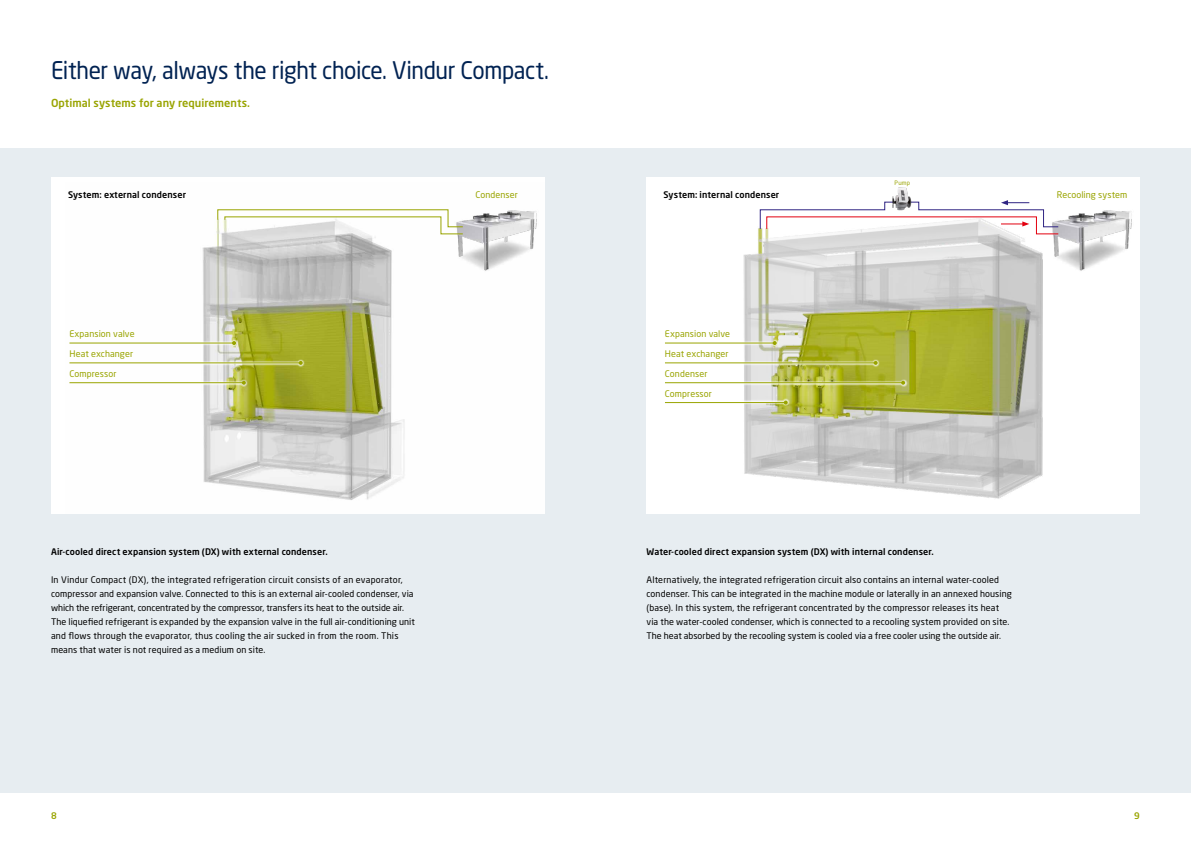
<style>
.page{position:relative;width:1191px;height:842px;background:#fff}
.page>*{position:absolute;margin:0;border:0;box-sizing:border-box;transform-origin:0 0}
.t1{font:24px "Neo Sans W1 G";letter-spacing:-.02em;color:#002252;scale:.94 1}
.t2{font:500 11px "Neo Sans W1 G";color:#99a400}
.t3{font:9px/14px "Neo Sans W1 G";letter-spacing:.01em;color:#000}
.t4{font:500 9px "Neo Sans W1 G";letter-spacing:.01em;color:#000}
.t5{font:9px "Neo Sans W1 G";letter-spacing:.01em;color:#99a400}
.t6{font:500 9px "Neo Sans W1 G";color:#99a400}
.t7{font:6px "Neo Sans W1 G";color:#99a400}
</style>
<div class="page">
<div style="left:0;top:149px;width:1191px;height:644px;background:#e7edf1"></div>
<div style="left:646px;top:177px;width:494px;height:336px;background:#fff"></div>
<img style="left:743px;top:228px;width:300px;height:271px">
<div style="left:51px;top:177px;width:493px;height:336px;background:#fff"></div>
<img style="left:202px;top:219px;width:203px;height:281px">
<img style="left:457px;top:210px;width:80px;height:61px">
<img style="left:1030px;top:210px;width:102px;height:73px">
<svg style="left:217px;top:209px;width:247px;height:26px"></svg>
<img style="left:892px;top:187px;width:19px;height:13px">
<svg style="left:759px;top:200px;width:300px;height:35px"></svg>
<div style="left:67px;top:339px;width:171px;height:8px;background:#fff;opacity:.75"></div>
<hr style="left:69px;top:342px;width:165px;height:1px;background:#99a400">
<svg style="left:232px;top:341px;width:4px;height:4px"></svg>
<div style="left:663px;top:339px;width:116px;height:8px;background:#fff;opacity:.75"></div>
<hr style="left:665px;top:342px;width:109px;height:1px;background:#99a400">
<svg style="left:772px;top:341px;width:4px;height:4px"></svg>
<div style="left:67px;top:359px;width:238px;height:8px;background:#fff;opacity:.75"></div>
<hr style="left:69px;top:362px;width:232px;height:1px;background:#99a400">
<svg style="left:299px;top:361px;width:4px;height:4px"></svg>
<div style="left:663px;top:359px;width:217px;height:8px;background:#fff;opacity:.75"></div>
<hr style="left:665px;top:362px;width:210px;height:1px;background:#99a400">
<svg style="left:873px;top:361px;width:4px;height:4px"></svg>
<div style="left:67px;top:379px;width:181px;height:8px;background:#fff;opacity:.75"></div>
<hr style="left:69px;top:382px;width:175px;height:1px;background:#99a400">
<svg style="left:242px;top:381px;width:4px;height:4px"></svg>
<div style="left:663px;top:379px;width:244px;height:8px;background:#fff;opacity:.75"></div>
<hr style="left:665px;top:382px;width:238px;height:1px;background:#99a400">
<svg style="left:901px;top:381px;width:4px;height:4px"></svg>
<div style="left:663px;top:398px;width:127px;height:9px;background:#fff;opacity:.75"></div>
<hr style="left:665px;top:402px;width:120px;height:1px;background:#99a400">
<svg style="left:783px;top:401px;width:4px;height:4px"></svg>
<h1 class="t1" style="left:51px;top:56px;width:531px">Either way, always the right choice. Vindur Compact.</h1>
<p class="t2" style="left:51px;top:96px;width:200px">Optimal systems for any requirements.</p>
<p class="t7" style="left:894px;top:180px;width:17px">Pump</p>
<p class="t4" style="left:68px;top:189px;width:119px">System: external condenser</p>
<p class="t4" style="left:663px;top:189px;width:117px">System: internal condenser</p>
<p class="t5" style="left:475px;top:189px;width:44px">Condenser</p>
<p class="t5" style="left:1056px;top:189px;width:72px">Recooling system</p>
<p class="t5" style="left:69px;top:329px;width:67px">Expansion valve</p>
<p class="t5" style="left:665px;top:329px;width:67px">Expansion valve</p>
<p class="t5" style="left:69px;top:348px;width:65px">Heat exchanger</p>
<p class="t5" style="left:665px;top:348px;width:65px">Heat exchanger</p>
<p class="t5" style="left:69px;top:368px;width:49px">Compressor</p>
<p class="t5" style="left:665px;top:368px;width:44px">Condenser</p>
<p class="t5" style="left:665px;top:388px;width:49px">Compressor</p>
<p class="t4" style="left:51px;top:546px;width:278px">Air-cooled direct expansion system (DX) with external condenser.</p>
<p class="t3" style="left:51px;top:573px;width:365px">In Vindur Compact (DX), the integrated refrigeration circuit consists of an evaporator, compressor and expansion valve. Connected to this is an external air-cooled condenser, via which the refrigerant, concentrated by the compressor, transfers its heat to the outside air.<br>The liquefied refrigerant is expanded by the expansion valve in the full air-conditioning unit and flows through the evaporator, thus cooling the air sucked in from the room. This means that water is not required as a medium on site.</p>
<p class="t4" style="left:646px;top:546px;width:289px">Water-cooled direct expansion system (DX) with internal condenser.</p>
<p class="t3" style="left:646px;top:573px;width:367px">Alternatively, the integrated refrigeration circuit also contains an internal water-cooled condenser. This can be integrated in the machine module or laterally in an annexed housing (base). In this system, the refrigerant concentrated by the compressor releases its heat via the water-cooled condenser, which is connected to a recooling system provided on site.<br>The heat absorbed by the recooling system is cooled via a free cooler using the outside air.</p>
<p class="t6" style="left:51px;top:810px;width:7px">8</p>
<p class="t6" style="left:1134px;top:810px;width:7px">9</p>
</div>
